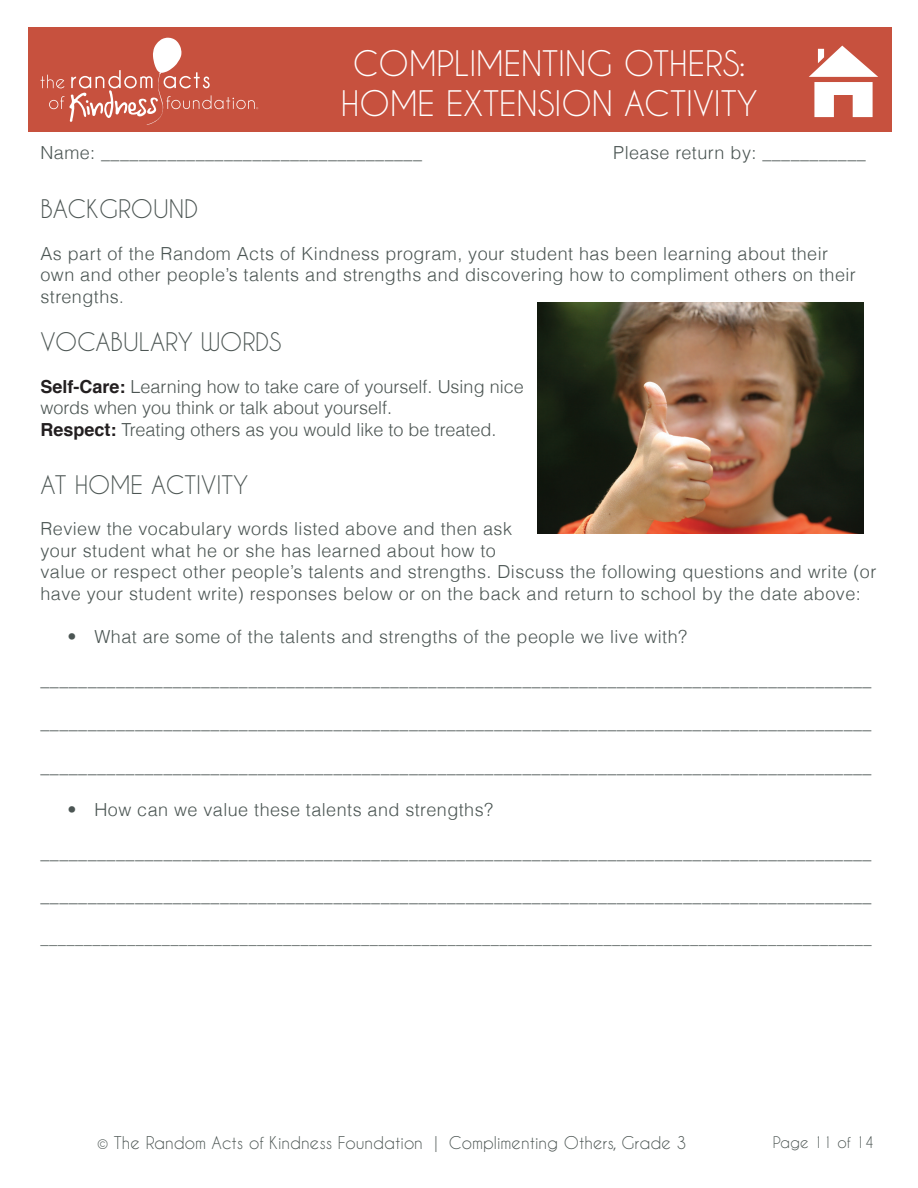
<style>
.page{position:relative;width:918px;height:1188px;background:#fff}
.page>*{position:absolute;margin:0;border:0;box-sizing:border-box;transform-origin:0 0}
.t1{font:33px/39.6px "Caviar Dreams";color:#fff;text-align:center}
.t2{font:24px "Caviar Dreams";color:#4c5553}
.t3{font:300 18px/21.6px "Helvetica";letter-spacing:.025em;color:#4b5553}
.t4{font:300 18px/21.6px "Helvetica";color:#4c5553}
.t5{font:300 16.5px "Helvetica";color:#4b5553}
.t6{font:16.5px "Caviar Dreams";color:#4c5553}
.t7{font:15px "Caviar Dreams";color:#4c5553}
.s1{font-size:16.5px}
.s2{font-weight:700;color:#231f20}
</style>
<div class="page">
<div style="left:28px;top:27px;width:864px;height:104px;background:#c7513e"></div>
<svg style="left:809px;top:46px;width:69px;height:71px"></svg>
<svg style="left:40px;top:38px;width:218px;height:87px"></svg>
<img style="left:538px;top:302px;width:326px;height:231px">
<h1 class="t1" style="left:341px;top:43px;width:418px">COMPLIMENTING OTHERS:<br>HOME EXTENSION ACTIVITY</h1>
<p class="t3" style="left:40px;top:141px;width:383px">Name: __________________________________</p>
<p class="t3" style="left:613px;top:141px;width:254px">Please return by: ___________</p>
<h2 class="t2" style="left:40px;top:195px;width:159px">BACKGROUND</h2>
<p class="t3" style="left:40px;top:242px;width:817px">As part of the Random Acts of Kindness program, your student has been learning about their own and other people’s talents and strengths and discovering how to compliment others on their strengths<span class="s1">.</span></p>
<h2 class="t2" style="left:40px;top:328px;width:242px">VOCABULARY WORDS</h2>
<p class="t4" style="left:40px;top:375px;width:485px"><span class="s2">Self-Care:</span> Learning how to take care of yourself. Using nice words when you think or talk about yourself.<br><span class="s2">Respect:</span> Treating others as you would like to be treated.</p>
<h2 class="t2" style="left:40px;top:470px;width:209px">AT HOME ACTIVITY</h2>
<p class="t3" style="left:40px;top:517px;width:837px">Review the vocabulary words listed above and then ask<br>your student what he or she has learned about how to<br>value or respect other people’s talents and strengths. Discuss the following questions and write (or have your student write) responses below or on the back and return to school by the date above:</p>
<p class="t3" style="left:68px;top:625px;width:621px">• What are some of the talents and strengths of the people we live with?</p>
<p class="t3" style="left:40px;top:668px;width:833px">________________________________________________________________________________________</p>
<p class="t3" style="left:40px;top:711px;width:833px">________________________________________________________________________________________</p>
<p class="t3" style="left:40px;top:755px;width:833px">________________________________________________________________________________________</p>
<p class="t3" style="left:68px;top:798px;width:427px">• How can we value these talents and strengths?</p>
<p class="t3" style="left:40px;top:841px;width:833px">________________________________________________________________________________________</p>
<p class="t3" style="left:40px;top:884px;width:833px">________________________________________________________________________________________</p>
<p class="t5" style="left:40px;top:924px;width:833px">________________________________________________________________________________________________</p>
<p class="t6" style="left:97px;top:1133px;width:591px">© The Random Acts of Kindness Foundation | Complimenting Others, Grade 3</p>
<p class="t7" style="left:773px;top:1133px;width:103px">Page 11 of 14</p>
</div>
